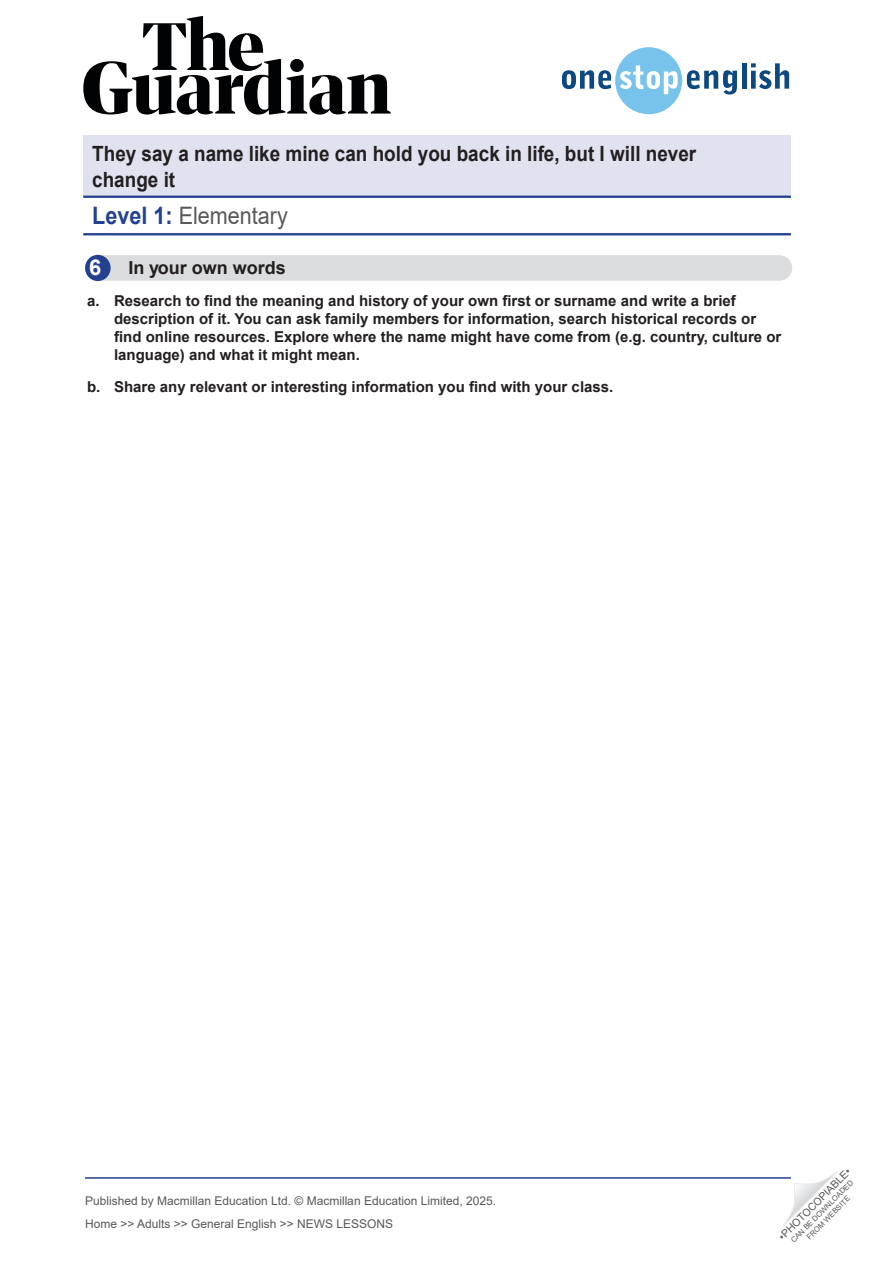
<style>
.page{position:relative;width:893px;height:1263px;background:#fff}
.page>*{position:absolute;margin:0;border:0;box-sizing:border-box;transform-origin:0 0}
.t1{font:24px "Arial";color:#58585a;scale:.9 1}
.t2{font:700 21.9px "Arial";color:#fff}
.t3{font:700 21px/25.2px "Arial";color:#231f20;scale:.9 1}
.t4{font:700 18px "Arial";color:#231f20}
.t5{font:700 15px/18px "Arial";color:#231f20}
.t6{font:12px/23px "Arial";color:#57585a}
.t7{font:10.5px "Arial";color:#57585a}
.t8{font:7.5px/9px "Arial";color:#57585a;text-align:center}
.s1{font-weight:700;color:#23418f}
.s2{font-style:inherit}
</style>
<div class="page">
<svg style="left:783px;top:1171px;width:55px;height:55px"></svg>
<svg style="left:83px;top:16px;width:308px;height:99px"></svg>
<svg style="left:562px;top:47px;width:175px;height:67px"></svg>
<hr style="left:742px;top:63px;width:4px;height:26px;background:#0e4880">
<svg style="left:751px;top:63px;width:38px;height:26px"></svg>
<hr style="left:85px;top:1177px;width:706px;height:2px;background:#23418f">
<hr style="left:83px;top:233px;width:708px;height:2px;background:#23418f">
<div style="left:83px;top:136px;width:708px;height:61px;background:#e0e2ef"></div>
<hr style="left:83px;top:196px;width:708px;height:2px;background:#23418f">
<div style="left:86px;top:255px;width:706px;height:26px;background:#dbdcdd;border-radius:13px"></div>
<div style="left:85px;top:255px;width:26px;height:26px;background:#23418f;border-radius:50%"></div>
<h3 class="t3" style="left:92px;top:142px;width:673px">They say a name like mine can hold you back in life, but I will never change it</h3>
<h1 class="t1" style="left:92px;top:199px;width:219px"><span class="s1">Level 1:</span> Elementary</h1>
<h2 class="t2" style="left:89px;top:253px;width:14px">6</h2>
<p class="t4" style="left:129px;top:256px;width:159px">In <span class="s2">y</span>our <span class="s2">o</span>wn <span class="s2">w</span>ords</p>
<p class="t5" style="left:114px;top:292px;width:669px;text-indent:-27px">a. Research to find the meaning and history of your own first or surname and write a brief description of it. You can ask family members for information, search historical records or find online resources. Explore where the name might have come from (e.g. country, culture or language) and what it might mean.</p>
<p class="t5" style="left:87px;top:378px;width:528px">b. Share any relevant or interesting information you find with your class.</p>
<p class="t6" style="left:85px;top:1189px;width:413px">Published by Macmillan Education Ltd. © Macmillan Education Limited, 2025.<br>Home &gt;&gt; Adults &gt;&gt; General English &gt;&gt; NEWS LESSONS</p>
<p class="t7" style="left:775px;top:1233px;width:99px;rotate:-45deg">•PHOTOCOPIABLE•</p>
<p class="t8" style="left:789px;top:1238px;width:86px;rotate:-45deg">CAN BE DOWNLOADED<br>FROM WEBSITE</p>
</div>
